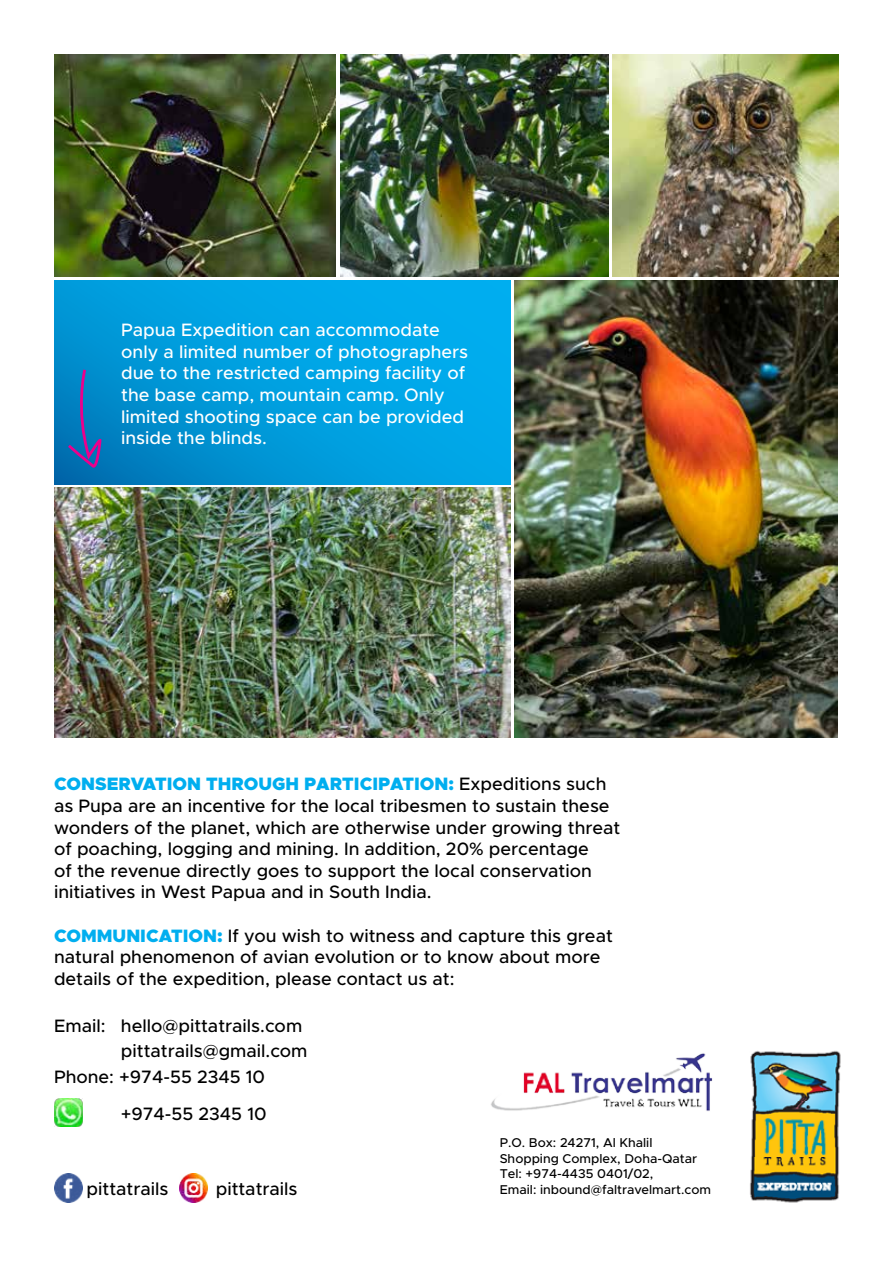
<style>
.page{position:relative;width:893px;height:1263px;background:#fff}
.page>*{position:absolute;margin:0;border:0;box-sizing:border-box;transform-origin:0 0}
.t1{font:500 18px/21.6px "Metropolis";color:#000}
.t2{font:500 18px/21.6px "Metropolis";color:#fff}
.t3{font:500 12.9px/15.5px "Metropolis";color:#000}
.s1{font-weight:900;color:#00aeef}
</style>
<div class="page">
<svg style="left:54px;top:281px;width:456px;height:204px;background:#009ede"></svg>
<img style="left:340px;top:54px;width:268px;height:223px">
<img style="left:612px;top:54px;width:227px;height:223px">
<img style="left:54px;top:488px;width:456px;height:249px">
<svg style="left:66px;top:367px;width:37px;height:109px;background:#1b6fb8"></svg>
<img style="left:54px;top:54px;width:282px;height:223px">
<img style="left:514px;top:281px;width:324px;height:456px">
<img style="left:750px;top:1050px;width:91px;height:153px">
<img style="left:491px;top:1053px;width:222px;height:58px">
<img style="left:179px;top:1174px;width:29px;height:28px">
<img style="left:54px;top:1174px;width:28px;height:28px">
<img style="left:54px;top:1099px;width:28px;height:28px">
<p class="t2" style="left:121px;top:319px;width:348px">Papua Expedition can accommodate only a limited number of photographers due to the restricted camping facility of the base camp, mountain camp. Only limited shooting space can be provided inside the blinds.</p>
<p class="t1" style="left:54px;top:773px;width:568px"><span class="s1">CONSERVATION THROUGH PARTICIPATION:</span> Expeditions such as Pupa are an incentive for the local tribesmen to sustain these wonders of the planet, which are otherwise under growing threat of poaching, logging and mining. In addition, 20% percentage<br>of the revenue directly goes to support the local conservation initiatives in West Papua and in South India.</p>
<p class="t1" style="left:54px;top:924px;width:560px"><span class="s1">COMMUNICATION:</span> If you wish to witness and capture this great natural phenomenon of avian evolution or to know about more details of the expedition, please contact us at:</p>
<p class="t1" style="left:54px;top:1015px;width:250px">Email: hello@pittatrails.com</p>
<p class="t1" style="left:121px;top:1040px;width:188px">pittatrails@gmail.com</p>
<p class="t1" style="left:54px;top:1066px;width:213px">Phone: +974-55 2345 10</p>
<p class="t1" style="left:121px;top:1103px;width:147px">+974-55 2345 10</p>
<p class="t3" style="left:500px;top:1135px;width:199px">P.O. Box: 24271, Al Khalil<br>Shopping Complex, Doha-Qatar<br>Tel: +974-4435 0401/02,</p>
<p class="t1" style="left:87px;top:1178px;width:83px">pittatrails</p>
<p class="t1" style="left:216px;top:1178px;width:83px">pittatrails</p>
<p class="t3" style="left:500px;top:1181px;width:213px">Email: inbound@faltravelmart.com</p>
</div>
